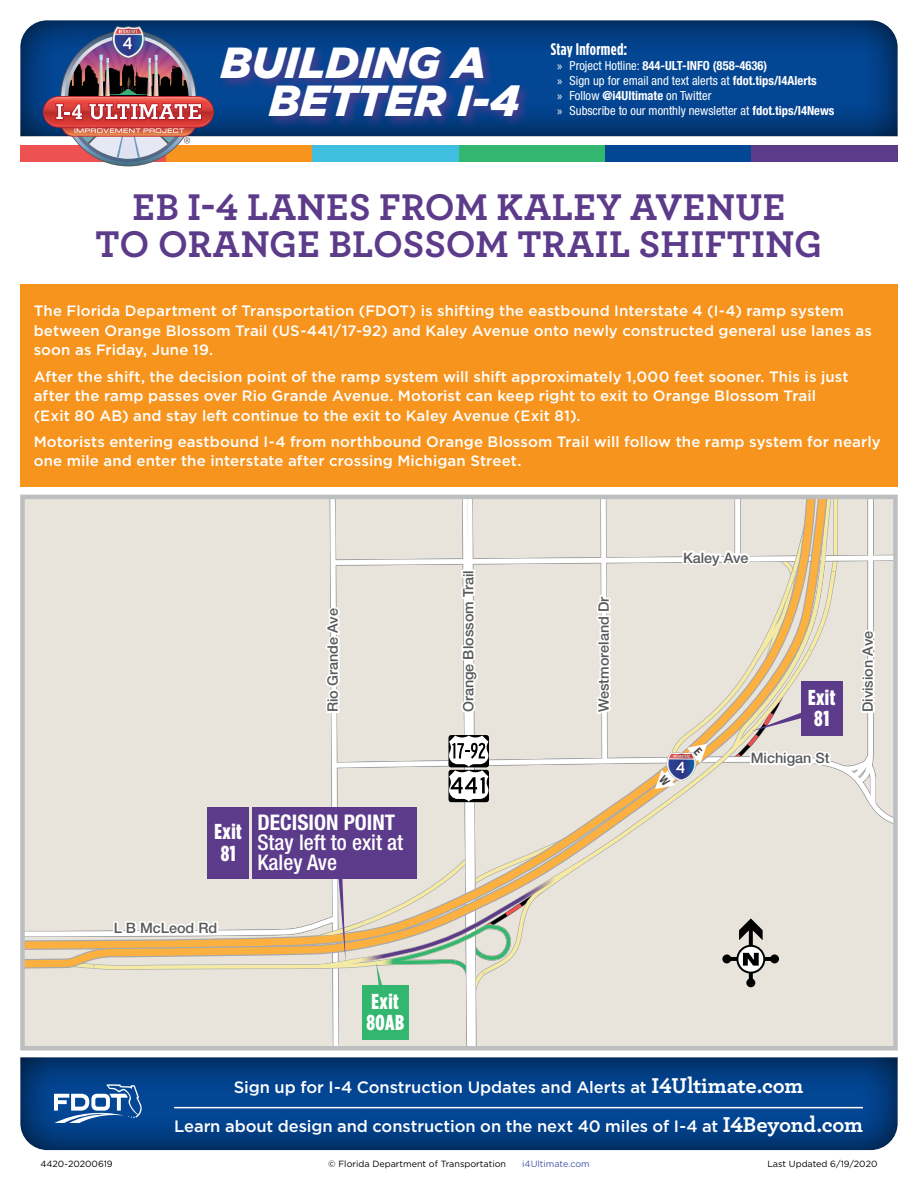
<style>
.page{position:relative;width:918px;height:1188px;background:#fff}
.page>*{position:absolute;margin:0;border:0;box-sizing:border-box;transform-origin:0 0}
.t1{font:italic 900 43.5px/37.5px "Gotham";color:#fff}
.Alert_Header{font:700 39px/37.5px "Archer";letter-spacing:.01em;color:#5d3b8b;text-align:center}
.t2{font:500 condensed 21.6px/20.1px "Helvetica Neue";color:#fff}
.t3{font:900 21.6px/21.6px "Gotham Condensed";letter-spacing:.025em;color:#fff}
.t4{font:700 16.8px "Gotham Condensed";letter-spacing:.015em;color:#fff}
.t5{font:500 16.5px "Gotham";letter-spacing:-.005em;color:#fff}
.body_content{font:500 15px/19.5px "Gotham";letter-spacing:.01em;color:#fff}
.t6{font:500 14.4px "Helvetica Neue";color:#58595b}
.t7{font:condensed 12.6px/15px "Helvetica Neue LT Std";color:#fff}
.t8{font:9px "Gotham";color:#000}
.t9{font:9px "Gotham";color:#4456a6}
.s1{font-family:"Myriad Pro";font-stretch:normal}
.s2{font-weight:700}
.s3{font-family:"Archer";font-weight:700;font-size:22.5px}
</style>
<div class="page">
<div style="left:20px;top:20px;width:878px;height:118px;background:#000;opacity:.75"></div>
<div style="left:20px;top:145px;width:146px;height:17px;background:#ed5152"></div>
<div style="left:166px;top:145px;width:147px;height:17px;background:#f7941e"></div>
<div style="left:313px;top:145px;width:146px;height:17px;background:#40bedf"></div>
<div style="left:459px;top:145px;width:146px;height:17px;background:#33b66f"></div>
<div style="left:605px;top:145px;width:146px;height:17px;background:#034694"></div>
<div style="left:751px;top:145px;width:147px;height:17px;background:#5d3b8b"></div>
<img style="left:44px;top:24px;width:168px;height:142px">
<div style="left:218px;top:44px;width:314px;height:85px;background:#5d3b8b;opacity:.75"></div>
<div style="left:19px;top:1056px;width:880px;height:96px;background:#000;opacity:.75"></div>
<svg style="left:54px;top:1084px;width:88px;height:39px"></svg>
<hr style="left:174px;top:1107px;width:689px;height:1px;background:#fff">
<div style="left:20px;top:284px;width:878px;height:203px;background:#f7941e"></div>
<svg style="left:22px;top:497px;width:873px;height:551px;background:#e1dad1"></svg>
<h1 class="t1" style="left:269px;top:44px;width:252px;text-indent:-48px">BUILDING A<br>BETTER I-4</h1>
<p class="t4" style="left:551px;top:39px;width:78px">Stay Informed:</p>
<p class="t7" style="left:557px;top:58px;width:279px"><span class="s1">»</span> Project Hotline: <span class="s2">844-ULT-INFO (858-4636)<br></span><span class="s1">»</span> Sign up for email and text alerts at <span class="s2">fdot.tips/I4Alerts<br></span><span class="s1">»</span> Follow <span class="s2">@i4Ultimate</span> on Twitter<br><span class="s1">»</span> Subscribe to our monthly newsletter at <span class="s2">fdot.tips/I4News</span></p>
<p class="Alert_Header" style="left:96px;top:186px;width:728px">EB I-4 LANES FROM KALEY AVENUE<br>TO ORANGE BLOSSOM TRAIL SHIFTING</p>
<p class="body_content" style="left:34px;top:301px;width:840px">The Florida Department of Transportation (FDOT) is shifting the eastbound Interstate 4 (I-4) ramp system between Orange Blossom Trail (US-441/17-92) and Kaley Avenue onto newly constructed general use lanes as soon as Friday, June 19.</p>
<p class="body_content" style="left:34px;top:366px;width:816px">After the shift, the decision point of the ramp system will shift approximately 1,000 feet sooner. This is just after the ramp passes over Rio Grande Avenue. Motorist can keep right to exit to Orange Blossom Trail (Exit 80 AB) and stay left continue to the exit to Kaley Avenue (Exit 81).</p>
<p class="body_content" style="left:34px;top:432px;width:848px">Motorists entering eastbound I-4 from northbound Orange Blossom Trail will follow the ramp system for nearly one mile and enter the interstate after crossing Michigan Street.</p>
<p class="t6" style="left:324px;top:712px;width:105px;rotate:-90deg">Rio Grande Ave</p>
<p class="t3" style="left:215px;top:820px;width:29px">Exit<br>81</p>
<p class="t2" style="left:257px;top:812px;width:147px"><span class="s2">DECISION POINT<br></span>Stay left to exit at<br>Kaley Ave</p>
<p class="t6" style="left:114px;top:919px;width:105px">L B McLeod Rd</p>
<p class="t3" style="left:366px;top:990px;width:39px">Exit<br>80AB</p>
<p class="t6" style="left:460px;top:712px;width:144px;rotate:-90deg">Orange Blossom Trail</p>
<p class="t6" style="left:595px;top:712px;width:117px;rotate:-90deg">Westmoreland Dr</p>
<p class="t6" style="left:683px;top:549px;width:67px">Kaley Ave</p>
<p class="t3" style="left:808px;top:686px;width:29px">Exit<br>81</p>
<p class="t6" style="left:751px;top:750px;width:80px">Michigan St</p>
<p class="t6" style="left:859px;top:712px;width:83px;rotate:-90deg">Division Ave</p>
<p class="t5" style="left:234px;top:1077px;width:571px">Sign up for I-4 Construction Updates and Alerts at <span class="s3">I4Ultimate.com</span></p>
<p class="t5" style="left:174px;top:1115px;width:690px">Learn about design and construction on the next 40 miles of I-4 at <span class="s3">I4Beyond.com</span></p>
<p class="t8" style="left:40px;top:1158px;width:74px">4420-20200619</p>
<p class="t8" style="left:328px;top:1158px;width:179px">© Florida Department of Transportation</p>
<p class="t9" style="left:522px;top:1158px;width:69px">i4Ultimate.com</p>
<p class="t8" style="left:767px;top:1158px;width:112px">Last Updated 6/19/2020</p>
</div>
